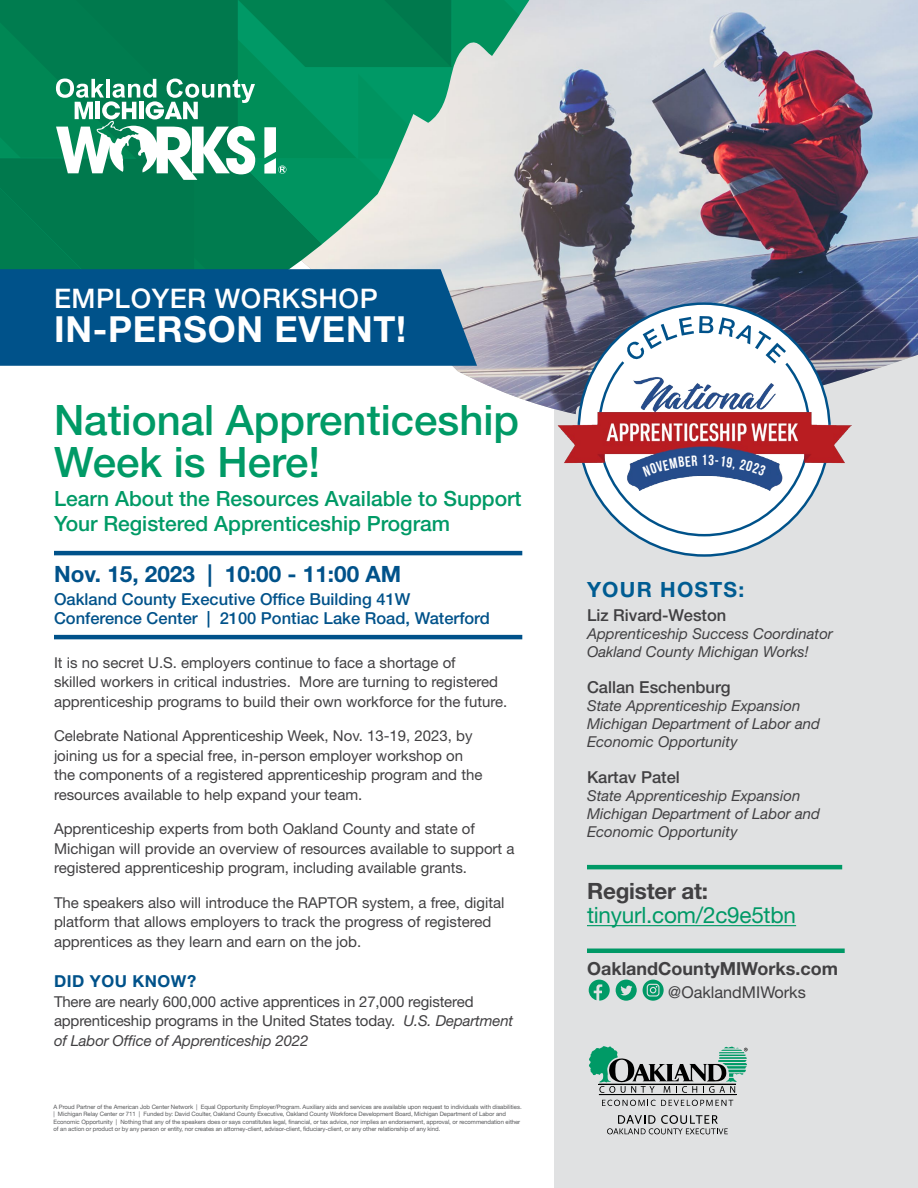
<style>
.page{position:relative;width:918px;height:1188px;background:#fff}
.page>*{position:absolute;margin:0;border:0;box-sizing:border-box;transform-origin:0 0}
.t1{font:500 42px/42px "Helvetica Neue LT Std";color:#009a66}
.t2{font:700 36px "Helvetica Neue LT Std";letter-spacing:.02em;color:#fff}
.t3{font:500 27px "Helvetica Neue LT Std";letter-spacing:.02em;color:#fff}
.t4{font:700 22.5px "Helvetica Neue LT Std";color:#00528a}
.t5{font:22.5px "Helvetica Neue LT Std";letter-spacing:-.01em;color:#096}
.t6{font:700 22.5px "Helvetica Neue LT Std";letter-spacing:-.01em;color:#414042}
.t7{font:500 21px/25.5px "Helvetica Neue LT Std";color:#009a66}
.t8{font:700 21px "Helvetica Neue LT Std";letter-spacing:.06em;color:#005c92}
.t9{font:700 18px "Helvetica Neue LT Std";color:#414042}
.t10{font:500 16.5px/19.5px "Helvetica Neue LT Std";color:#00528a}
.t11{font:500 16.5px "Helvetica Neue LT Std";color:#414042}
.t12{font:700 16.5px "Helvetica Neue LT Std";letter-spacing:.03em;color:#00528a}
.t13{font:16.35px "Helvetica Neue LT Std";color:#414042}
.t14{font:15px/19.5px "Helvetica Neue LT Std";color:#414042}
.t15{font:italic 15px/18px "Helvetica Neue LT Std";color:#414042}
.t16{font:14.7px "Bebas Neue";color:#fff}
.t17{font:6px/7.5px "Helvetica Neue LT Std";letter-spacing:-.01em;color:#58595b}
.s1{font-style:italic}
</style>
<div class="page">
<div style="left:554px;top:295px;width:364px;height:893px;background:#e0e1e2"></div>
<img style="left:452px;top:0;width:466px;height:410px">
<svg style="left:529px;top:0;width:88px;height:363px;background:#84838e"></svg>
<svg style="left:0;top:0;width:529px;height:363px;background:#46a07f"></svg>
<div style="left:0;top:269px;width:477px;height:97px;background:#00528a"></div>
<hr style="left:54px;top:551px;width:468px;height:4px;background:#00528a">
<hr style="left:54px;top:635px;width:468px;height:4px;background:#00528a">
<hr style="left:599px;top:1094px;width:137px;height:1px;background:#000">
<svg style="left:602px;top:1100px;width:131px;height:6px"></svg>
<svg style="left:589px;top:1046px;width:159px;height:47px"></svg>
<svg style="left:607px;top:1115px;width:121px;height:19px"></svg>
<hr style="left:587px;top:949px;width:258px;height:4px;background:#096">
<svg style="left:616px;top:980px;width:21px;height:21px"></svg>
<svg style="left:589px;top:980px;width:21px;height:21px"></svg>
<svg style="left:643px;top:980px;width:21px;height:21px"></svg>
<hr style="left:587px;top:925px;width:209px;height:1px;background:#096">
<hr style="left:587px;top:865px;width:255px;height:4px;background:#096">
<div style="left:579px;top:304px;width:251px;height:251px;background:#fff;border-radius:50%"></div>
<img style="left:557px;top:377px;width:294px;height:113px">
<svg style="left:614px;top:309px;width:183px;height:60px"></svg>
<svg style="left:634px;top:449px;width:137px;height:35px;background:#4b6194"></svg>
<h3 class="t3" style="left:54px;top:282px;width:325px">EMPLOYER WORKSHOP</h3>
<h2 class="t2" style="left:54px;top:307px;width:354px">IN-PERSON EVENT!</h2>
<h1 class="t1" style="left:54px;top:399px;width:467px">National Apprenticeship<br>Week is Here!</h1>
<h3 class="t7" style="left:54px;top:485px;width:469px">Learn About the Resources Available to Support<br>Your Registered Apprenticeship Program</h3>
<h3 class="t4" style="left:54px;top:560px;width:349px">Nov. 15, 2023 | 10:00 - 11:00 AM</h3>
<p class="t10" style="left:54px;top:589px;width:437px">Oakland County Executive Office Building 41W<br>Conference Center | 2100 Pontiac Lake Road, Waterford</p>
<p class="t14" style="left:54px;top:653px;width:455px">It is no secret U.S. employers continue to face a shortage of<br>skilled workers in critical industries. More are turning to registered apprenticeship programs to build their own workforce for the future.</p>
<p class="t14" style="left:54px;top:726px;width:430px">Celebrate National Apprenticeship Week, Nov. 13-19, 2023, by joining us for a special free, in-person employer workshop on the components of a registered apprenticeship program and the resources available to help expand your team.</p>
<p class="t14" style="left:54px;top:819px;width:462px">Apprenticeship experts from both Oakland County and state of<br>Michigan will provide an overview of resources available to support a registered apprenticeship program, including available grants.</p>
<p class="t14" style="left:54px;top:893px;width:452px">The speakers also will introduce the RAPTOR system, a free, digital platform that allows employers to track the progress of registered apprentices as they learn and earn on the job.</p>
<p class="t12" style="left:54px;top:971px;width:144px">DID YOU KNOW?</p>
<p class="t14" style="left:54px;top:992px;width:461px">There are nearly 600,000 active apprentices in 27,000 registered apprenticeship programs in the United States today. <span class="s1">U.S. Department of Labor Office of Apprenticeship 2022</span></p>
<p class="t17" style="left:54px;top:1103px;width:470px">A Proud Partner of the American Job Center Network | Equal Opportunity Employer/Program. Auxiliary aids and services are available upon request to individuals with disabilities. | Michigan Relay Center or 711 | Funded by: David Coulter, Oakland County Executive, Oakland County Workforce Development Board, Michigan Department of Labor and Economic Opportunity | Nothing that any of the speakers does or says constitutes legal, financial, or tax advice, nor implies an endorsement, approval, or recommendation either of an action or product or by any person or entity, nor creates an attorney-client, advisor-client, fiduciary-client, or any other relationship of any kind.</p>
<p class="t16" style="left:702px;top:452px;width:7px">1</p>
<h3 class="t8" style="left:587px;top:577px;width:159px">YOUR HOSTS:</h3>
<p class="t11" style="left:587px;top:606px;width:141px">Liz Rivard-Weston</p>
<p class="t15" style="left:587px;top:625px;width:247px">Apprenticeship Success Coordinator<br>Oakland County Michigan Works!</p>
<p class="t11" style="left:587px;top:678px;width:145px">Callan Eschenburg</p>
<p class="t15" style="left:587px;top:697px;width:235px">State Apprenticeship Expansion<br>Michigan Department of Labor and<br>Economic Opportunity</p>
<p class="t11" style="left:587px;top:768px;width:94px">Kartav Patel</p>
<p class="t15" style="left:587px;top:787px;width:235px">State Apprenticeship Expansion<br>Michigan Department of Labor and<br>Economic Opportunity</p>
<h3 class="t6" style="left:587px;top:877px;width:123px">Register at:</h3>
<h3 class="t5" style="left:587px;top:902px;width:211px">tinyurl.com/2c9e5tbn</h3>
<p class="t9" style="left:587px;top:957px;width:253px">OaklandCountyMIWorks.com</p>
<p class="t13" style="left:668px;top:982px;width:139px">@OaklandMIWorks</p>
</div>
